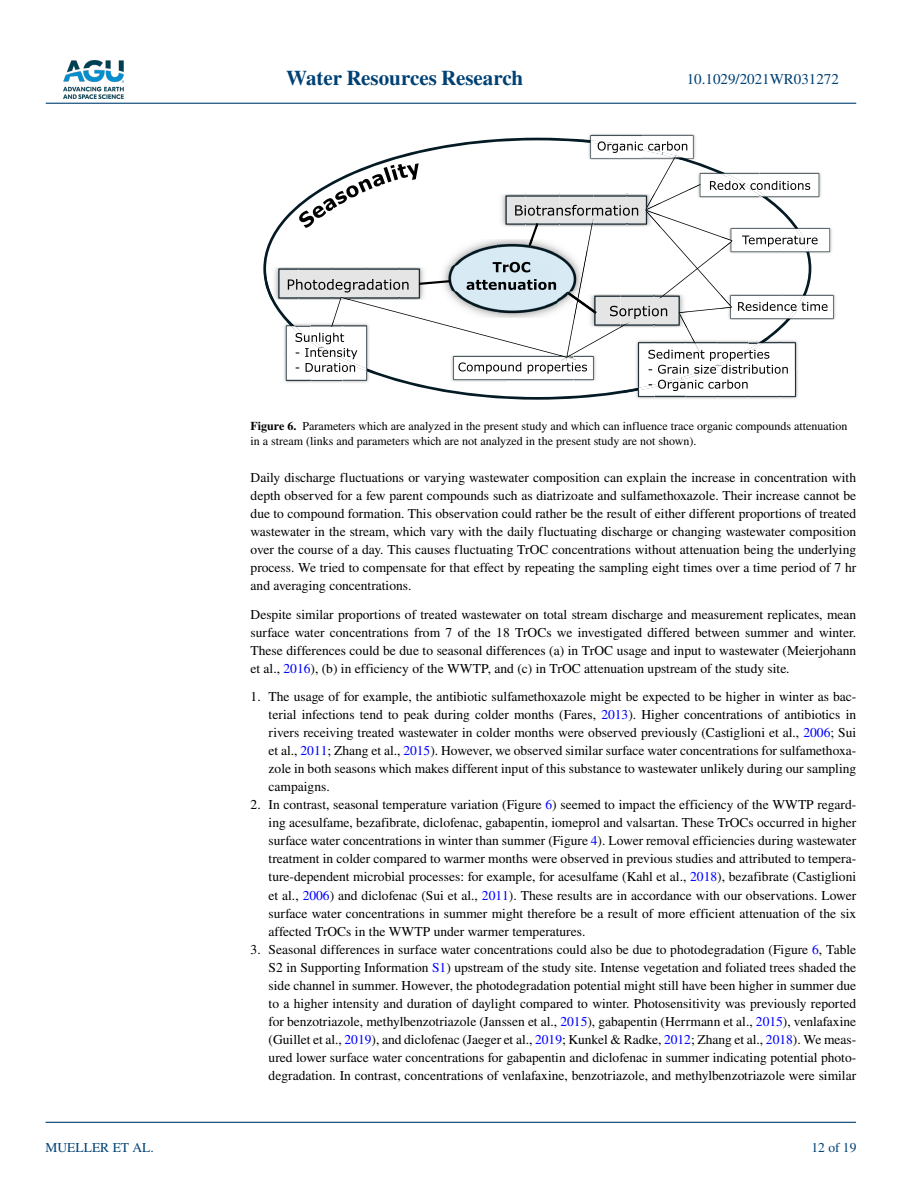
<style>
.page{position:relative;width:902px;height:1183px;background:#fff}
.page>*{position:absolute;margin:0;border:0;box-sizing:border-box;transform-origin:0 0}
.t1{font:700 21px "STIX";color:#004174}
.t2{font:15px "STIX";color:#004174}
.t3{font:13.5px/18px "STIX";color:#000;text-align:justify}
.t4{font:13.5px "STIX";color:#004174}
.t5{font:12px/15px "STIX";color:#000}
.s1{font-weight:700}
.s2{color:#00f}
</style>
<div class="page">
<img style="left:63px;top:60px;width:60px;height:39px">
<hr style="left:46px;top:103px;width:810px;height:1px;background:#004174">
<hr style="left:45px;top:1121px;width:810px;height:1px;background:#004174">
<img style="left:284px;top:324px;width:2px;height:29px">
<img style="left:284px;top:353px;width:2px;height:29px">
<img style="left:827px;top:294px;width:9px;height:26px">
<img style="left:827px;top:227px;width:5px;height:26px">
<img style="left:274px;top:267px;width:12px;height:33px">
<img style="left:265px;top:267px;width:9px;height:33px">
<svg style="left:286px;top:134px;width:541px;height:266px"></svg>
<h1 class="t1" style="left:286px;top:66px;width:238px">Water Resources Research</h1>
<p class="t2" style="left:686px;top:69px;width:154px">10.1029/2021WR031272</p>
<p class="t4" style="left:45px;top:1138px;width:110px">MUELLER ET AL.</p>
<p class="t5" style="left:250px;top:419px;width:598px"><span class="s1">Figure 6.</span> Parameters which are analyzed in the present study and which can influence trace organic compounds attenuation in a stream (links and parameters which are not analyzed in the present study are not shown).</p>
<p class="t3" style="left:250px;top:469px;width:607px">Daily discharge fluctuations or varying wastewater composition can explain the increase in concentration with depth observed for a few parent compounds such as diatrizoate and sulfamethoxazole. Their increase cannot be due to compound formation. This observation could rather be the result of either different proportions of treated wastewater in the stream, which vary with the daily fluctuating discharge or changing wastewater composition over the course of a day. This causes fluctuating TrOC concentrations without attenuation being the underlying process. We tried to compensate for that effect by repeating the sampling eight times over a time period of 7 hr and averaging concentrations.</p>
<p class="t3" style="left:250px;top:606px;width:607px">Despite similar proportions of treated wastewater on total stream discharge and measurement replicates, mean surface water concentrations from 7 of the 18 TrOCs we investigated differed between summer and winter.<br>These differences could be due to seasonal differences (a) in TrOC usage and input to wastewater (Meierjohann et al., <span class="s2">2016</span>), (b) in efficiency of the WWTP, and (c) in TrOC attenuation upstream of the study site.</p>
<p class="t3" style="left:268px;top:688px;width:589px;text-indent:-18px">1. The usage of for example, the antibiotic sulfamethoxazole might be expected to be higher in winter as bac&shy;terial infections tend to peak during colder months (Fares, <span class="s2">2013</span>). Higher concentrations of antibiotics in rivers receiving treated wastewater in colder months were observed previously (Castiglioni et al., <span class="s2">2006</span>; Sui et al., <span class="s2">2011</span>; Zhang et al., <span class="s2">2015</span>). However, we observed similar surface water concentrations for sulfamethoxa&shy;zole in both seasons which makes different input of this substance to wastewater unlikely during our sampling campaigns.</p>
<p class="t3" style="left:268px;top:796px;width:589px;text-indent:-18px">2. In contrast, seasonal temperature variation (Figure <span class="s2">6</span>) seemed to impact the efficiency of the WWTP regard&shy;ing acesulfame, bezafibrate, diclofenac, gabapentin, iomeprol and valsartan. These TrOCs occurred in higher surface water concentrations in winter than summer (Figure <span class="s2">4</span>). Lower removal efficiencies during wastewater treatment in colder compared to warmer months were observed in previous studies and attributed to tempera&shy;ture-dependent microbial processes: for example, for acesulfame (Kahl et al., <span class="s2">2018</span>), bezafibrate (Castiglioni et al., <span class="s2">2006</span>) and diclofenac (Sui et al., <span class="s2">2011</span>). These results are in accordance with our observations. Lower surface water concentrations in summer might therefore be a result of more efficient attenuation of the six affected TrOCs in the WWTP under warmer temperatures.</p>
<p class="t3" style="left:268px;top:940px;width:589px;text-indent:-18px">3. Seasonal differences in surface water concentrations could also be due to photodegradation (Figure <span class="s2">6</span>, Table S2 in Supporting Information <span class="s2">S1</span>) upstream of the study site. Intense vegetation and foliated trees shaded the side channel in summer. However, the photodegradation potential might still have been higher in summer due to a higher intensity and duration of daylight compared to winter. Photosensitivity was previously reported for benzotriazole, methylbenzotriazole (Janssen et al., <span class="s2">2015</span>), gabapentin (Herrmann et al., <span class="s2">2015</span>), venlafaxine (Guillet et al., <span class="s2">2019</span>), and diclofenac (Jaeger et al., <span class="s2">2019</span>; Kunkel &amp; Radke, <span class="s2">2012</span>; Zhang et al., <span class="s2">2018</span>). We meas&shy;ured lower surface water concentrations for gabapentin and diclofenac in summer indicating potential photo&shy;degradation. In contrast, concentrations of venlafaxine, benzotriazole, and methylbenzotriazole were similar</p>
<p class="t4" style="left:811px;top:1138px;width:46px">12 of 19</p>
</div>
